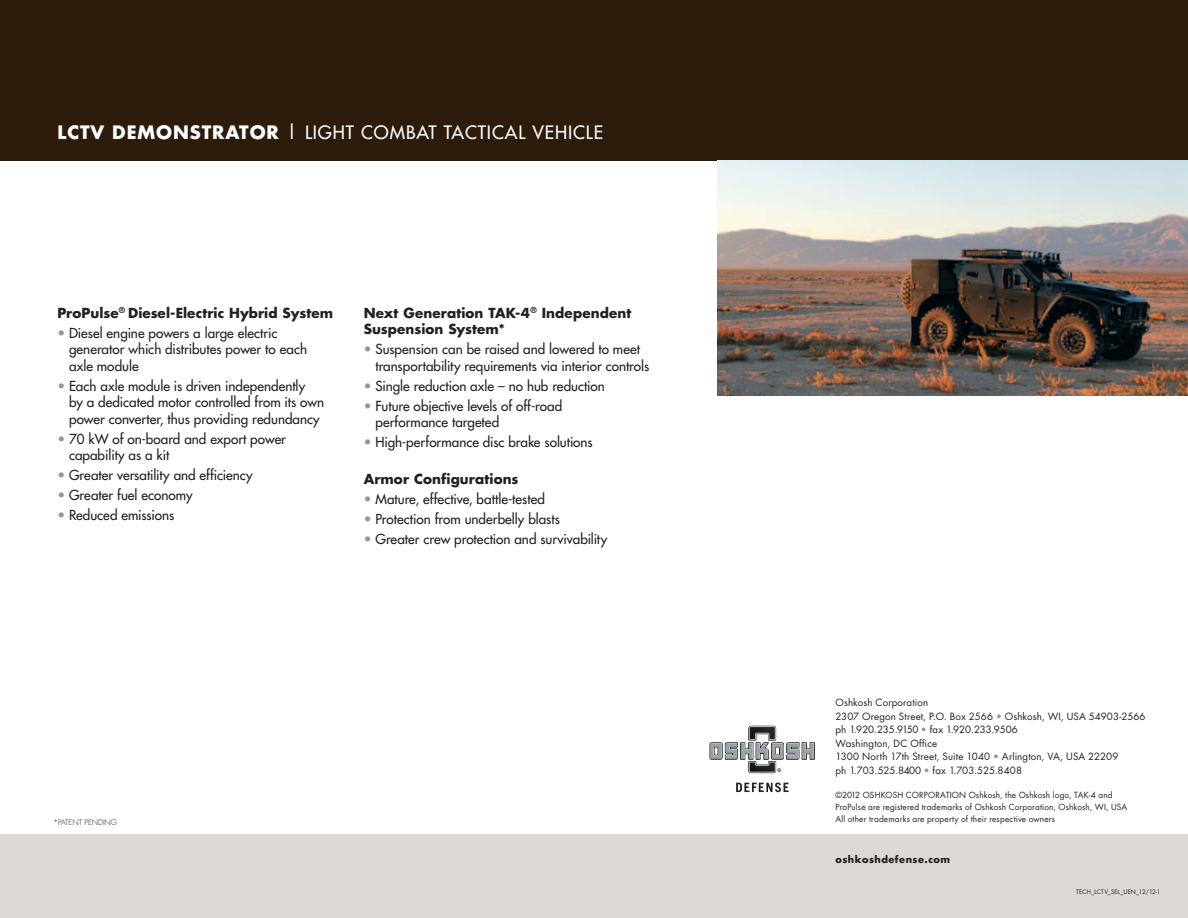
<style>
.page{position:relative;width:1188px;height:918px;background:#fff}
.page>*{position:absolute;margin:0;border:0;box-sizing:border-box;transform-origin:0 0}
.t1{font:18px "Futura";letter-spacing:.05em;color:#fff}
.t2{font:13.5px/16.5px "Futura";color:#231f20}
.t3{font:700 13.5px/16.5px "Futura";letter-spacing:.005em;color:#231f20}
.t4{font:9.75px "Futura";letter-spacing:.01em;color:#231f20}
.t5{font:700 9.75px "Futura";letter-spacing:.05em;color:#231f20}
.t6{font:8.25px/12px "Futura";letter-spacing:.015em;color:#231f20}
.t7{font:300 7.5px "Futura";color:#231f20}
.t8{font:6px "Futura";letter-spacing:.01em;color:#231f20}
.s1{font-weight:700}
.s2{color:#939598}
</style>
<div class="page">
<div style="left:0;top:835px;width:1188px;height:83px;background:#dcd9d5"></div>
<div style="left:0;top:0;width:1188px;height:160px;background:#2d1c0c"></div>
<img style="left:717px;top:160px;width:471px;height:236px">
<svg style="left:710px;top:726px;width:105px;height:47px"></svg>
<svg style="left:736px;top:783px;width:53px;height:9px"></svg>
<p class="t1" style="left:58px;top:121px;width:547px"><span class="s1">LCTV DEMONSTRATOR</span> | LIGHT COMBAT TACTICAL VEHICLE</p>
<p class="t3" style="left:57px;top:304px;width:277px">ProPulse<sup>®</sup> Diesel-Electric Hybrid System</p>
<p class="t2" style="left:69px;top:324px;width:240px;text-indent:-12px"><span class="s2">•</span> Diesel engine powers a large electric generator which distributes power to each axle module</p>
<p class="t2" style="left:69px;top:377px;width:257px;text-indent:-12px"><span class="s2">•</span> Each axle module is driven independently<br>by a dedicated motor controlled from its own power converter, thus providing redundancy</p>
<p class="t2" style="left:69px;top:430px;width:218px;text-indent:-12px"><span class="s2">•</span> 70 kW of on-board and export power capability as a kit</p>
<p class="t2" style="left:57px;top:467px;width:197px"><span class="s2">•</span> Greater versatility and efficiency</p>
<p class="t2" style="left:57px;top:487px;width:137px"><span class="s2">•</span> Greater fuel economy</p>
<p class="t2" style="left:57px;top:507px;width:118px"><span class="s2">•</span> Reduced emissions</p>
<p class="t3" style="left:364px;top:304px;width:269px">Next Generation TAK-4<sup>®</sup> Independent<br>Suspension System*</p>
<p class="t2" style="left:375px;top:341px;width:275px;text-indent:-12px"><span class="s2">•</span> Suspension can be raised and lowered to meet transportability requirements via interior controls</p>
<p class="t2" style="left:364px;top:377px;width:243px"><span class="s2">•</span> Single reduction axle – no hub reduction</p>
<p class="t2" style="left:375px;top:397px;width:188px;text-indent:-12px"><span class="s2">•</span> Future objective levels of off-road performance targeted</p>
<p class="t2" style="left:364px;top:434px;width:230px"><span class="s2">•</span> High-performance disc brake solutions</p>
<p class="t3" style="left:364px;top:470px;width:156px">Armor Configurations</p>
<p class="t2" style="left:364px;top:491px;width:183px"><span class="s2">•</span> Mature, effective, battle-tested</p>
<p class="t2" style="left:364px;top:511px;width:198px"><span class="s2">•</span> Protection from underbelly blasts</p>
<p class="t2" style="left:364px;top:531px;width:245px"><span class="s2">•</span> Greater crew protection and survivability</p>
<p class="t7" style="left:54px;top:817px;width:65px">*PATENT PENDING</p>
<p class="t4" style="left:836px;top:696px;width:94px">Oshkosh Corporation</p>
<p class="t4" style="left:836px;top:709px;width:311px">2307 Oregon Street, P.O. Box 2566 <span class="s2">•</span> Oshkosh, WI, USA 54903-2566</p>
<p class="t4" style="left:836px;top:723px;width:184px">ph 1.920.235.9150 <span class="s2">•</span> fax 1.920.233.9506</p>
<p class="t4" style="left:836px;top:736px;width:103px">Washington, DC Office</p>
<p class="t4" style="left:836px;top:750px;width:284px">1300 North 17th Street, Suite 1040 <span class="s2">•</span> Arlington, VA, USA 22209</p>
<p class="t4" style="left:836px;top:763px;width:188px">ph 1.703.525.8400 <span class="s2">•</span> fax 1.703.525.8408</p>
<p class="t6" style="left:836px;top:789px;width:293px">©2012 OSHKOSH CORPORATION Oshkosh, the Oshkosh logo, TAK-4 and<br>ProPulse are registered trademarks of Oshkosh Corporation, Oshkosh, WI, USA</p>
<p class="t6" style="left:836px;top:813px;width:221px">All other trademarks are property of their respective owners</p>
<p class="t5" style="left:836px;top:852px;width:116px">oshkoshdefense.com</p>
<p class="t8" style="left:1076px;top:887px;width:86px">TECH_LCTV_SEL_UEN_12/12-1</p>
</div>
